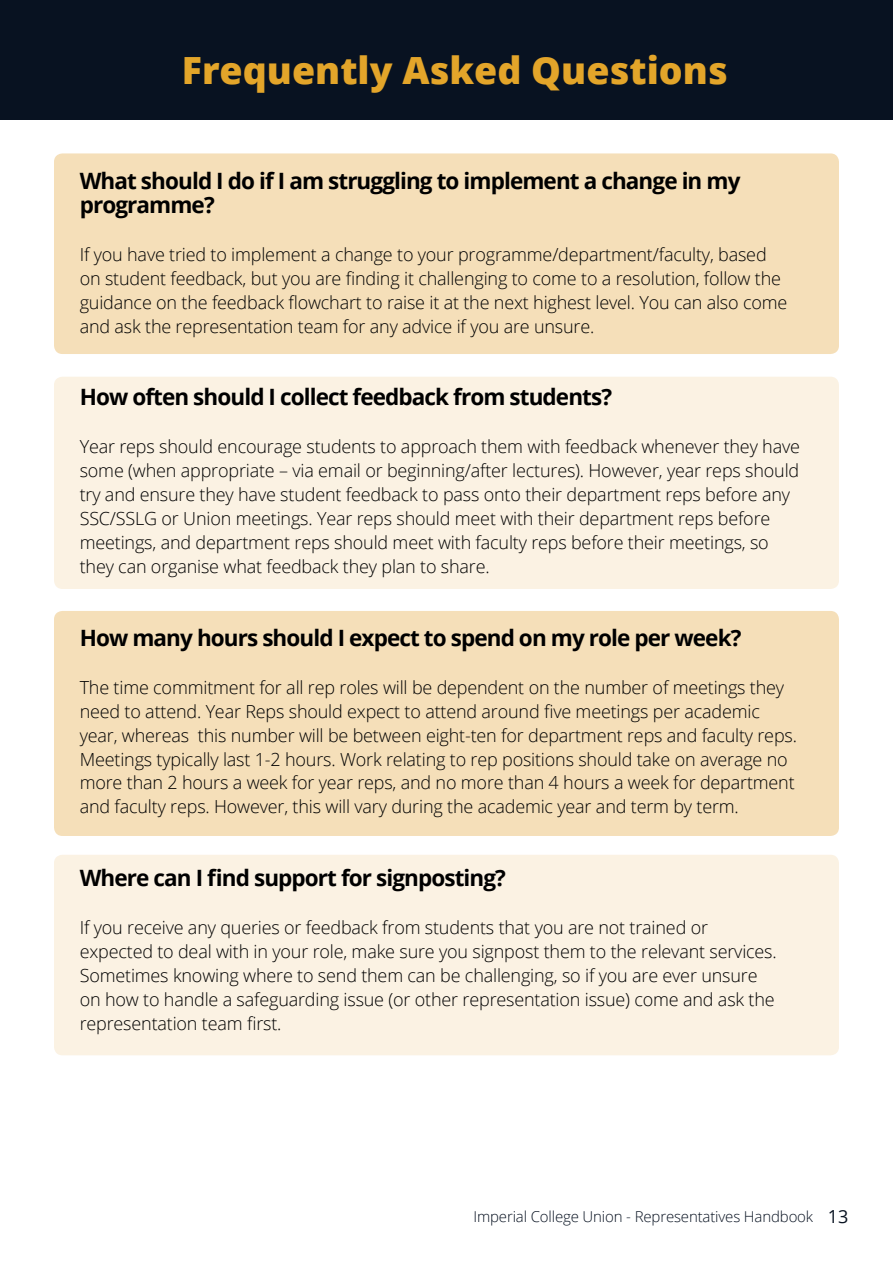
<style>
.page{position:relative;width:893px;height:1263px;background:#fff}
.page>*{position:absolute;margin:0;border:0;box-sizing:border-box;transform-origin:0 0}
.t1{font:800 37.5px "Open Sans";color:#e3a52a}
.t2{font:700 22.5px/24px "Open Sans";letter-spacing:-.04em;color:#000}
.t3{font:300 18px/24px "Open Sans";letter-spacing:-.01em;color:#000}
.t4{font:300 15px "Open Sans";letter-spacing:-.01em;color:#081221}
.s1{font-weight:400;font-size:18px}
</style>
<div class="page">
<div style="left:54px;top:153px;width:785px;height:201px;background:#f5dfb9;border-radius:9px"></div>
<div style="left:54px;top:377px;width:785px;height:212px;background:#fbf2e3;border-radius:9px"></div>
<div style="left:54px;top:611px;width:785px;height:225px;background:#f5dfb9;border-radius:9px"></div>
<div style="left:54px;top:855px;width:785px;height:200px;background:#fbf2e3;border-radius:9px"></div>
<div style="left:0;top:0;width:893px;height:119px;background:#081221"></div>
<h1 class="t1" style="left:182px;top:41px;width:548px">Frequently Asked Questions</h1>
<p class="t2" style="left:80px;top:169px;width:662px">What should I do if I am struggling to implement a change in my programme?</p>
<p class="t3" style="left:80px;top:242px;width:709px">If you have tried to implement a change to your programme/department/faculty, based on student feedback, but you are finding it challenging to come to a resolution, follow the guidance on the feedback flowchart to raise it at the next highest level. You can also come and ask the representation team for any advice if you are unsure.</p>
<p class="t2" style="left:80px;top:385px;width:534px">How often should I collect feedback from students?</p>
<p class="t3" style="left:80px;top:434px;width:722px">Year reps should encourage students to approach them with feedback whenever they have some (when appropriate – via email or beginning/after lectures). However, year reps should try and ensure they have student feedback to pass onto their department reps before any SSC/SSLG or Union meetings. Year reps should meet with their department reps before meetings, and department reps should meet with faculty reps before their meetings, so they can organise what feedback they plan to share.</p>
<p class="t2" style="left:80px;top:625px;width:663px">How many hours should I expect to spend on my role per week?</p>
<p class="t3" style="left:80px;top:674px;width:719px">The time commitment for all rep roles will be dependent on the number of meetings they need to attend. Year Reps should expect to attend around five meetings per academic year, whereas this number will be between eight-ten for department reps and faculty reps.<br>Meetings typically last 1-2 hours. Work relating to rep positions should take on average no more than 2 hours a week for year reps, and no more than 4 hours a week for department and faculty reps. However, this will vary during the academic year and term by term.</p>
<p class="t2" style="left:80px;top:865px;width:428px">Where can I find support for signposting?</p>
<p class="t3" style="left:80px;top:914px;width:699px">If you receive any queries or feedback from students that you are not trained or expected to deal with in your role, make sure you signpost them to the relevant services.<br>Sometimes knowing where to send them can be challenging, so if you are ever unsure on how to handle a safeguarding issue (or other representation issue) come and ask the representation team first.</p>
<p class="t4" style="left:473px;top:1206px;width:376px">Imperial College Union - Representatives Handbook <span class="s1">13</span></p>
</div>
